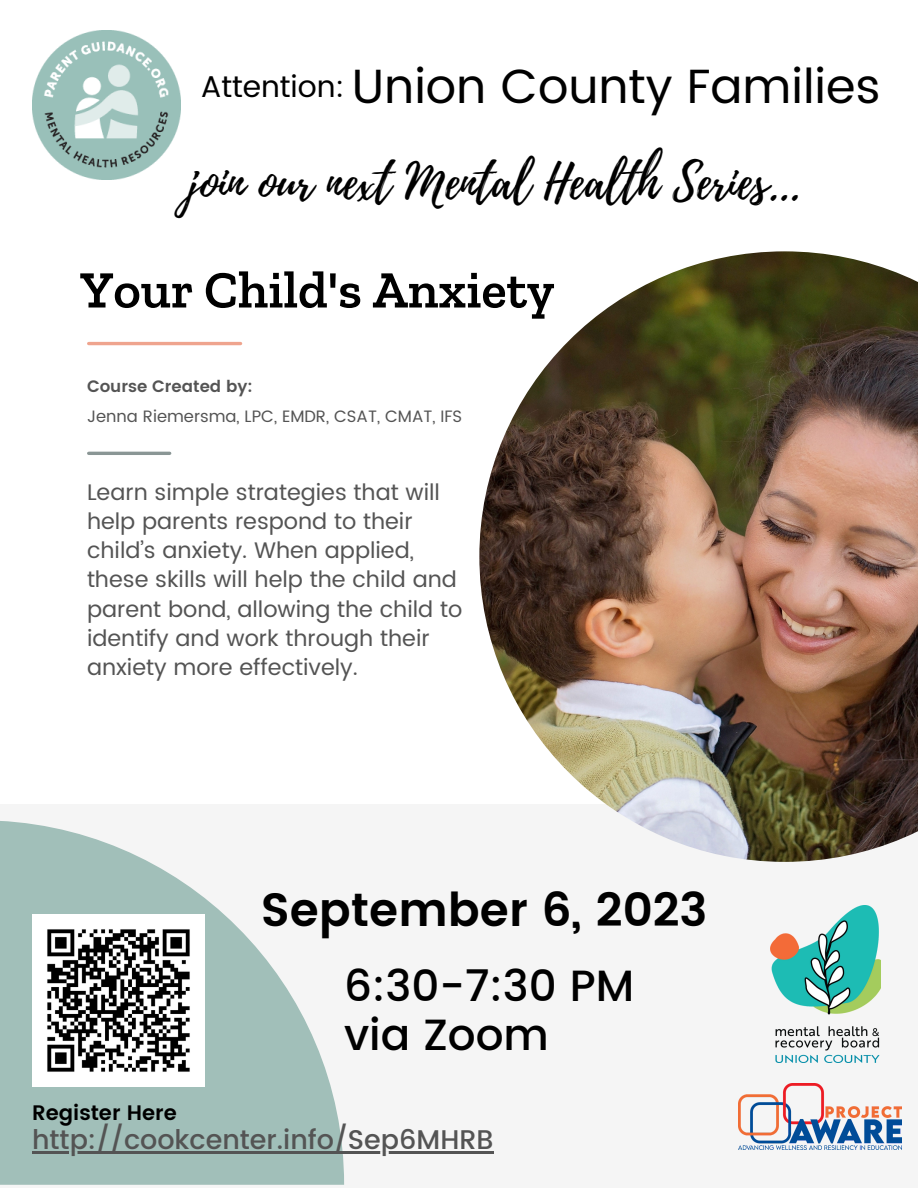
<style>
.page{position:relative;width:918px;height:1188px;background:#fff}
.page>*{position:absolute;margin:0;border:0;box-sizing:border-box;transform-origin:0 0}
.t1{font:600 52.5px "Zilla Slab";color:#000}
.t2{font:48.6px "Playlist Script";color:#000}
.t3{font:48px "Poppins";color:#000}
.t4{font:600 46.65px "Poppins";color:#000}
.t5{font:500 43.65px "Poppins";color:#000}
.t6{font:30px "Poppins";color:#000}
.t7{font:500 27px "Poppins";color:#545454}
.t8{font:22.5px/29.2px "Poppins";color:#545454}
.t9{font:600 21px "Poppins";color:#000}
.t10{font:16.5px "Poppins";color:#545454}
.t11{font:600 16.5px "Poppins";color:#545454}
</style>
<div class="page">
<hr style="left:89px;top:342px;width:152px;height:3px;background:#efa48e">
<img style="left:32px;top:31px;width:149px;height:148px">
<svg style="left:0;top:820px;width:344px;height:365px;fill:#a1bfb9"></svg>
<hr style="left:89px;top:452px;width:81px;height:3px;background:#8a9695">
<img style="left:32px;top:915px;width:172px;height:172px">
<img style="left:479px;top:251px;width:439px;height:611px">
<img style="left:738px;top:1084px;width:163px;height:66px">
<hr style="left:32px;top:1152px;width:461px;height:2px;background:#545454">
<img style="left:771px;top:906px;width:110px;height:156px">
<p class="t6" style="left:201px;top:70px;width:145px">Attention:</p>
<p class="t3" style="left:352px;top:58px;width:530px">Union County Families</p>
<p class="t2" style="left:188px;top:148px;width:614px">join our next Mental Health Series...</p>
<p class="t1" style="left:80px;top:258px;width:476px">Your Child's Anxiety</p>
<p class="t11" style="left:87px;top:377px;width:167px">Course Created by:</p>
<p class="t10" style="left:87px;top:406px;width:377px">Jenna Riemersma, LPC, EMDR, CSAT, CMAT, IFS</p>
<p class="t8" style="left:87px;top:477px;width:377px">Learn simple strategies that will help parents respond to their child’s anxiety. When applied, these skills will help the child and parent bond, allowing the child to identify and work through their anxiety more effectively.</p>
<p class="t4" style="left:261px;top:882px;width:448px">September 6, 2023</p>
<p class="t5" style="left:344px;top:960px;width:292px">6:30-7:30 PM</p>
<p class="t5" style="left:344px;top:1009px;width:206px">via Zoom</p>
<p class="t9" style="left:32px;top:1100px;width:146px">Register Here</p>
<p class="t7" style="left:32px;top:1124px;width:463px">http://cookcenter.info/Sep6MHRB</p>
</div>
